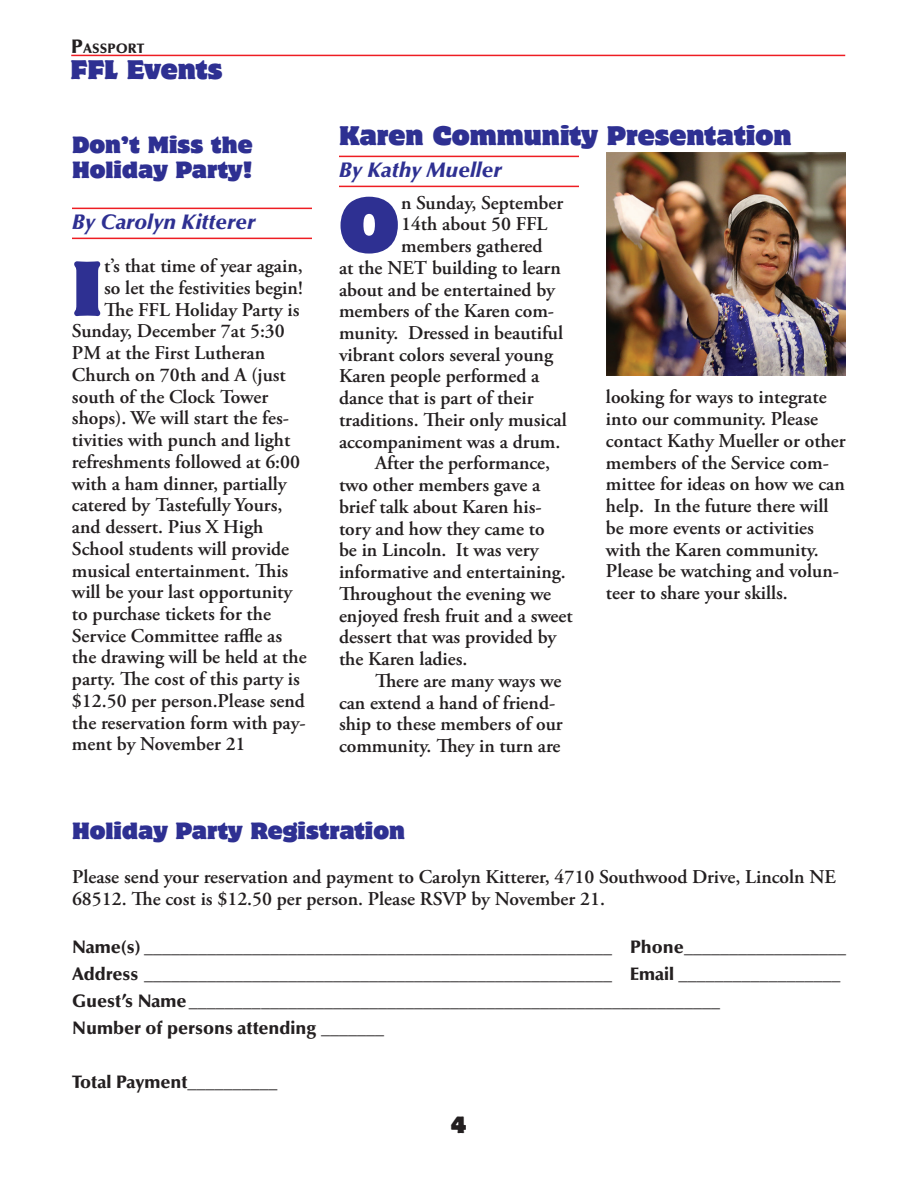
<style>
.page{position:relative;width:918px;height:1188px;background:#fff}
.page>*{position:absolute;margin:0;border:0;box-sizing:border-box;transform-origin:0 0}
.t1{font:69.15px "Motter Corpus Std";color:#2e3092}
.t2{font:24px "Motter Corpus Std";color:#2e3092}
.t3{font:21px/25.2px "Motter Corpus Std";color:#2e3092}
.t4{font:italic 900 21px "Optima LT Std";color:#2e3092}
.t5{font:21px "Motter Corpus Std";color:#231f20}
.t6{font:600 19.5px/21.8px "Adobe Garamond Pro";color:#231f20}
.t7{font:900 18px/27px "Optima LT Std";color:#231f20}
.t8{font:900 13.65px "Optima LT Std";color:#231f20}
.s1{font-size:19.5px}
</style>
<div class="page">
<hr style="left:71px;top:55px;width:774px;height:1px;background:#ee1d23">
<hr style="left:339px;top:156px;width:240px;height:1px;background:#ee1d23">
<hr style="left:339px;top:186px;width:240px;height:1px;background:#ee1d23">
<img style="left:606px;top:152px;width:240px;height:224px">
<hr style="left:72px;top:208px;width:240px;height:1px;background:#ee1d23">
<hr style="left:72px;top:238px;width:240px;height:1px;background:#ee1d23">
<p class="t8" style="left:71px;top:41px;width:75px"><span class="s1">P</span>ASSPORT</p>
<p class="t2" style="left:71px;top:54px;width:153px">FFL Events</p>
<p class="t3" style="left:72px;top:132px;width:182px">Don’t Miss the<br>Holiday Party!</p>
<p class="t4" style="left:72px;top:209px;width:185px">By Carolyn Kitterer</p>
<h1 class="t1" style="left:72px;top:244px;width:32px">I</h1>
<p class="t6" style="left:104px;top:255px;width:200px">t’s that time of year again,</p>
<p class="t6" style="left:104px;top:277px;width:201px">so let the festivities begin!</p>
<p class="t6" style="left:104px;top:299px;width:197px">The FFL Holiday Party is</p>
<p class="t6" style="left:72px;top:321px;width:214px">Sunday, December 7at 5:30</p>
<p class="t6" style="left:72px;top:342px;width:195px">PM at the First Lutheran</p>
<p class="t6" style="left:72px;top:364px;width:215px">Church on 70th and A (just</p>
<p class="t6" style="left:72px;top:386px;width:198px">south of the Clock Tower</p>
<p class="t6" style="left:72px;top:407px;width:219px">shops). We will start the fes-</p>
<p class="t6" style="left:72px;top:429px;width:220px">tivities with punch and light</p>
<p class="t6" style="left:72px;top:451px;width:230px">refreshments followed at 6:00</p>
<p class="t6" style="left:72px;top:473px;width:216px">with a ham dinner, partially</p>
<p class="t6" style="left:72px;top:494px;width:212px">catered by Tastefully Yours,</p>
<p class="t6" style="left:72px;top:516px;width:193px">and dessert. Pius X High</p>
<p class="t6" style="left:72px;top:538px;width:219px">School students will provide</p>
<p class="t6" style="left:72px;top:560px;width:218px">musical entertainment. This</p>
<p class="t6" style="left:72px;top:581px;width:222px">will be your last opportunity</p>
<p class="t6" style="left:72px;top:603px;width:201px">to purchase tickets for the</p>
<p class="t6" style="left:72px;top:625px;width:212px">Service Committee raffle as</p>
<p class="t6" style="left:72px;top:647px;width:236px">the drawing will be held at the</p>
<p class="t6" style="left:72px;top:668px;width:229px">party. The cost of this party is</p>
<p class="t6" style="left:72px;top:690px;width:234px">$12.50 per person.Please send</p>
<p class="t6" style="left:72px;top:712px;width:235px">the reservation form with pay-</p>
<p class="t6" style="left:72px;top:734px;width:175px">ment by November 21</p>
<p class="t2" style="left:339px;top:120px;width:454px">Karen Community Presentation</p>
<p class="t4" style="left:339px;top:157px;width:164px">By Kathy Mueller</p>
<h1 class="t1" style="left:339px;top:181px;width:62px">O</h1>
<p class="t6" style="left:401px;top:192px;width:164px">n Sunday, September</p>
<p class="t6" style="left:401px;top:213px;width:148px">14th about 50 FFL</p>
<p class="t6" style="left:401px;top:235px;width:143px">members gathered</p>
<p class="t6" style="left:339px;top:257px;width:223px">at the NET building to learn</p>
<p class="t6" style="left:339px;top:279px;width:217px">about and be entertained by</p>
<p class="t6" style="left:339px;top:300px;width:217px">members of the Karen com-</p>
<p class="t6" style="left:339px;top:322px;width:226px">munity. Dressed in beautiful</p>
<p class="t6" style="left:339px;top:344px;width:216px">vibrant colors several young</p>
<p class="t6" style="left:339px;top:366px;width:202px">Karen people performed a</p>
<p class="t6" style="left:339px;top:387px;width:196px">dance that is part of their</p>
<p class="t6" style="left:339px;top:409px;width:229px">traditions. Their only musical</p>
<p class="t6" style="left:339px;top:431px;width:223px">accompaniment was a drum.</p>
<p class="t6" style="left:375px;top:453px;width:177px">After the performance,</p>
<p class="t6" style="left:339px;top:474px;width:203px">two other members gave a</p>
<p class="t6" style="left:339px;top:496px;width:204px">brief talk about Karen his-</p>
<p class="t6" style="left:339px;top:518px;width:207px">tory and how they came to</p>
<p class="t6" style="left:339px;top:540px;width:201px">be in Lincoln. It was very</p>
<p class="t6" style="left:339px;top:561px;width:228px">informative and entertaining.</p>
<p class="t6" style="left:339px;top:583px;width:214px">Throughout the evening we</p>
<p class="t6" style="left:339px;top:605px;width:235px">enjoyed fresh fruit and a sweet</p>
<p class="t6" style="left:339px;top:627px;width:219px">dessert that was provided by</p>
<p class="t6" style="left:339px;top:648px;width:130px">the Karen ladies.</p>
<p class="t6" style="left:375px;top:670px;width:188px">There are many ways we</p>
<p class="t6" style="left:339px;top:692px;width:218px">can extend a hand of friend-</p>
<p class="t6" style="left:339px;top:714px;width:225px">ship to these members of our</p>
<p class="t6" style="left:339px;top:735px;width:223px">community. They in turn are</p>
<p class="t6" style="left:606px;top:387px;width:241px">looking for ways to integrate into our community. Please contact Kathy Mueller or other members of the Service com&shy;mittee for ideas on how we can help. In the future there will be more events or activities with the Karen community.<br>Please be watching and volun&shy;teer to share your skills.</p>
<p class="t3" style="left:72px;top:818px;width:334px">Holiday Party Registration</p>
<p class="t6" style="left:72px;top:866px;width:765px">Please send your reservation and payment to Carolyn Kitterer, 4710 Southwood Drive, Lincoln NE<br>68512. The cost is $12.50 per person. Please RSVP by November 21.</p>
<p class="t7" style="left:72px;top:934px;width:775px">Name(s) ____________________________________________________ Phone__________________ Address ____________________________________________________ Email __________________ Guest’s Name___________________________________________________________<br>Number of persons attending _______</p>
<p class="t7" style="left:72px;top:1069px;width:207px">Total Payment__________</p>
<p class="t5" style="left:451px;top:1111px;width:17px">4</p>
</div>
